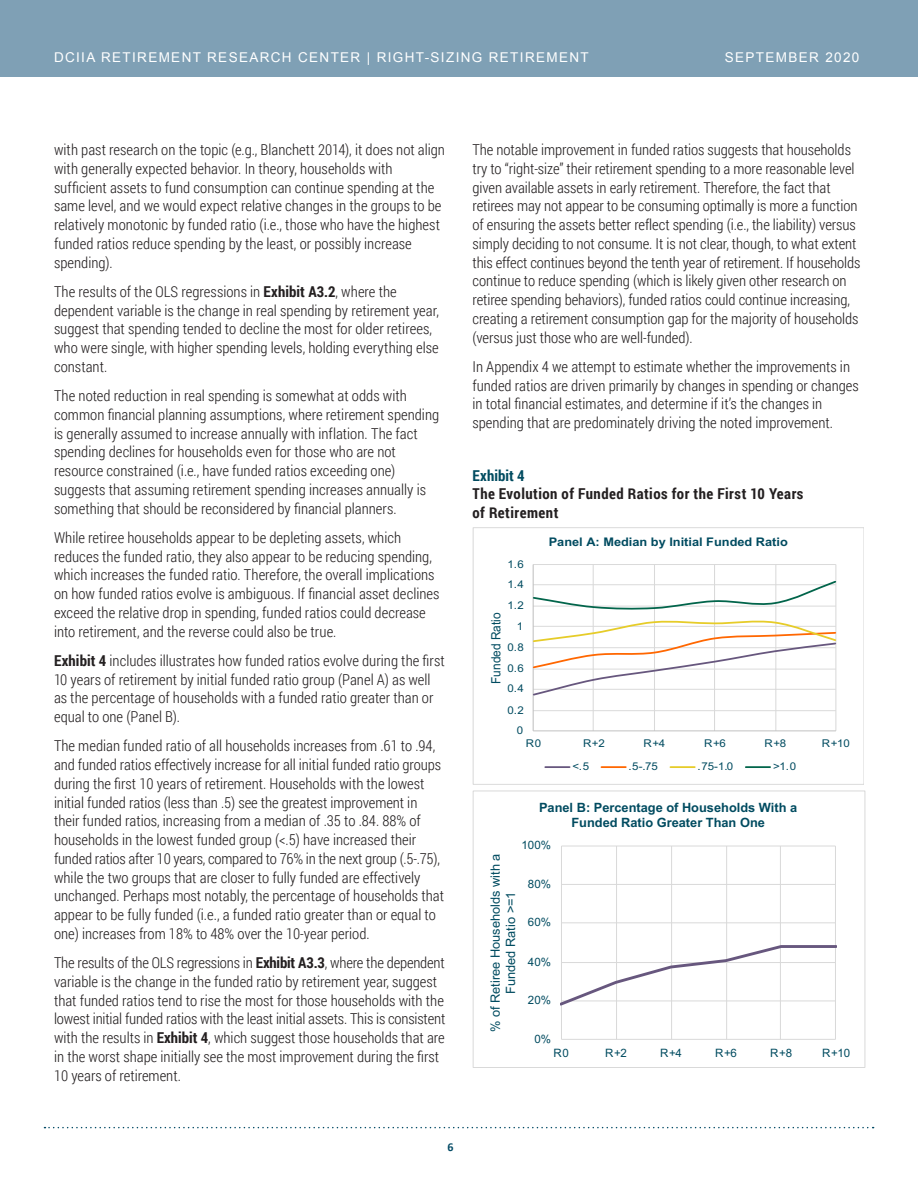
<style>
.page{position:relative;width:918px;height:1188px;background:#fff}
.page>*{position:absolute;margin:0;border:0;box-sizing:border-box;transform-origin:0 0}
.Subhead_2{font:300 15px/18.8px "Roboto Condensed";color:#231f20}
.Body_copy{font:700 15px/18.8px "Roboto Condensed";letter-spacing:.03em;color:#231f20}
.t1{font:13.5px "Arial";letter-spacing:.1em;color:#fff}
.t2{font:700 12.75px/15.3px "Arial";color:#004b60;text-align:center}
.t3{font:12.75px/15.3px "Arial";color:#004b60;text-align:center}
.t4{font:12.75px "Arial";color:#004b60;scale:.93 1}
.t5{font:700 12px "Calibri";color:#004964}
.t6{font:700 11.85px "Arial";color:#004b60;scale:1.07 1}
.t7{font:11.55px "Arial";color:#004b60}
.t8{font:10.65px "Arial";color:#004b60;scale:1.07 1}
.s1{font-weight:700}
.s2{color:#014b60}
</style>
<div class="page">
<svg style="left:44px;top:1127px;width:830px;height:1px"></svg>
<div style="left:0;top:0;width:918px;height:76px;background:#7fa0b5"></div>
<hr style="left:533px;top:710px;width:303px;height:1px;background:#d9d9d9">
<hr style="left:533px;top:564px;width:303px;height:1px;background:#d9d9d9">
<hr style="left:593px;top:565px;width:1px;height:166px;background:#d9d9d9">
<hr style="left:654px;top:565px;width:1px;height:166px;background:#d9d9d9">
<hr style="left:714px;top:565px;width:1px;height:166px;background:#d9d9d9">
<hr style="left:775px;top:565px;width:1px;height:166px;background:#d9d9d9">
<hr style="left:835px;top:565px;width:1px;height:166px;background:#d9d9d9">
<hr style="left:533px;top:565px;width:1px;height:166px;background:#bfbfbf">
<hr style="left:533px;top:730px;width:303px;height:1px;background:#bfbfbf">
<svg style="left:533px;top:619px;width:304px;height:78px"></svg>
<svg style="left:533px;top:579px;width:304px;height:32px"></svg>
<hr style="left:545px;top:766px;width:25px;height:2px;background:#67577e">
<hr style="left:602px;top:766px;width:24px;height:2px;background:#ff6701">
<hr style="left:670px;top:766px;width:25px;height:2px;background:#e6cc29">
<hr style="left:746px;top:766px;width:24px;height:2px;background:#02654b">
<div style="left:473px;top:527px;width:391px;height:258px;border:1px solid #d9d9d9"></div>
<hr style="left:561px;top:922px;width:274px;height:1px;background:#d9d9d9">
<hr style="left:561px;top:884px;width:274px;height:1px;background:#d9d9d9">
<hr style="left:561px;top:846px;width:274px;height:1px;background:#d9d9d9">
<hr style="left:561px;top:846px;width:1px;height:193px;background:#d9d9d9">
<hr style="left:616px;top:846px;width:1px;height:193px;background:#d9d9d9">
<hr style="left:671px;top:846px;width:1px;height:193px;background:#d9d9d9">
<hr style="left:726px;top:846px;width:1px;height:193px;background:#d9d9d9">
<hr style="left:780px;top:846px;width:1px;height:193px;background:#d9d9d9">
<hr style="left:835px;top:846px;width:1px;height:193px;background:#d9d9d9">
<hr style="left:561px;top:1039px;width:274px;height:1px;background:#d9d9d9">
<svg style="left:561px;top:945px;width:275px;height:61px"></svg>
<div style="left:473px;top:790px;width:392px;height:278px;border:1px solid #d9d9d9"></div>
<p class="t1" style="left:54px;top:48px;width:536px">DCIIA RETIREMENT RESEARCH CENTER | RIGHT-SIZING RETIREMENT</p>
<p class="t1" style="left:725px;top:48px;width:136px">SEPTEMBER 2020</p>
<p class="Subhead_2" style="left:54px;top:140px;width:392px">with past research on the topic (e.g., Blanchett 2014), it does not align with generally expected behavior. In theory, households with sufficient assets to fund consumption can continue spending at the same level, and we would expect relative changes in the groups to be relatively monotonic by funded ratio (i.e., those who have the highest funded ratios reduce spending by the least, or possibly increase spending).</p>
<p class="Subhead_2" style="left:54px;top:282px;width:387px">The results of the OLS regressions in <span class="s1">Exhibit A3.2</span>, where the dependent variable is the change in real spending by retirement year, suggest that spending tended to decline the most for older retirees, who were single, with higher spending levels, holding everything else constant.</p>
<p class="Subhead_2" style="left:54px;top:386px;width:387px">The noted reduction in real spending is somewhat at odds with common financial planning assumptions, where retirement spending is generally assumed to increase annually with inflation. The fact spending declines for households even for those who are not resource constrained (i.e., have funded ratios exceeding one) suggests that assuming retirement spending increases annually is something that should be reconsidered by financial planners.</p>
<p class="Subhead_2" style="left:54px;top:528px;width:387px">While retiree households appear to be depleting assets, which reduces the funded ratio, they also appear to be reducing spending, which increases the funded ratio. Therefore, the overall implications on how funded ratios evolve is ambiguous. If financial asset declines exceed the relative drop in spending, funded ratios could decrease into retirement, and the reverse could also be true.</p>
<p class="Subhead_2" style="left:54px;top:651px;width:392px"><span class="s1">Exhibit 4</span> includes illustrates how funded ratios evolve during the first 10 years of retirement by initial funded ratio group (Panel A) as well as the percentage of households with a funded ratio greater than or equal to one (Panel B).</p>
<p class="Subhead_2" style="left:54px;top:736px;width:392px">The median funded ratio of all households increases from .61 to .94, and funded ratios effectively increase for all initial funded ratio groups during the first 10 years of retirement. Households with the lowest initial funded ratios (less than .5) see the greatest improvement in their funded ratios, increasing from a median of .35 to .84. 88% of households in the lowest funded group (&lt;.5) have increased their funded ratios after 10 years, compared to 76% in the next group (.5-.75), while the two groups that are closer to fully funded are effectively unchanged. Perhaps most notably, the percentage of households that appear to be fully funded (i.e., a funded ratio greater than or equal to one) increases from 18% to 48% over the 10-year period.</p>
<p class="Subhead_2" style="left:54px;top:953px;width:393px">The results of the OLS regressions in <span class="s1">Exhibit A3.3</span>, where the dependent variable is the change in the funded ratio by retirement year, suggest that funded ratios tend to rise the most for those households with the lowest initial funded ratios with the least initial assets. This is consistent with the results in <span class="s1">Exhibit 4</span>, which suggest those households that are in the worst shape initially see the most improvement during the first 10 years of retirement.</p>
<p class="Subhead_2" style="left:472px;top:140px;width:389px">The notable improvement in funded ratios suggests that households try to “right-size” their retirement spending to a more reasonable level given available assets in early retirement. Therefore, the fact that retirees may not appear to be consuming optimally is more a function of ensuring the assets better reflect spending (i.e., the liability) versus simply deciding to not consume. It is not clear, though, to what extent this effect continues beyond the tenth year of retirement. If households continue to reduce spending (which is likely given other research on retiree spending behaviors), funded ratios could continue increasing, creating a retirement consumption gap for the majority of households (versus just those who are well-funded).</p>
<p class="Subhead_2" style="left:472px;top:357px;width:388px">In Appendix 4 we attempt to estimate whether the improvements in funded ratios are driven primarily by changes in spending or changes in total financial estimates, and determine if it’s the changes in spending that are predominately driving the noted improvement.</p>
<p class="Body_copy" style="left:472px;top:465px;width:333px"><span class="s2">Exhibit 4<br></span>The Evolution of Funded Ratios for the First 10 Years of Retirement</p>
<p class="t8" style="left:507px;top:556px;width:17px">1.6</p>
<p class="t8" style="left:507px;top:577px;width:17px">1.4</p>
<p class="t8" style="left:507px;top:598px;width:17px">1.2</p>
<p class="t4" style="left:487px;top:684px;width:78px;rotate:-90deg">Funded Ratio</p>
<p class="t8" style="left:517px;top:619px;width:7px">1</p>
<p class="t8" style="left:507px;top:640px;width:17px">0.8</p>
<p class="t8" style="left:507px;top:661px;width:17px">0.6</p>
<p class="t8" style="left:507px;top:681px;width:17px">0.4</p>
<p class="t8" style="left:507px;top:703px;width:17px">0.2</p>
<p class="t8" style="left:517px;top:723px;width:7px">0</p>
<p class="t6" style="left:549px;top:534px;width:225px">Panel A: Median by Initial Funded Ratio</p>
<p class="t8" style="left:526px;top:736px;width:16px">R0</p>
<p class="t8" style="left:583px;top:736px;width:22px">R+2</p>
<p class="t8" style="left:644px;top:736px;width:22px">R+4</p>
<p class="t8" style="left:704px;top:736px;width:22px">R+6</p>
<p class="t8" style="left:765px;top:736px;width:22px">R+8</p>
<p class="t8" style="left:822px;top:736px;width:28px">R+10</p>
<p class="t8" style="left:572px;top:758px;width:17px">&lt;.5</p>
<p class="t8" style="left:628px;top:758px;width:29px">.5-.75</p>
<p class="t8" style="left:698px;top:758px;width:35px">.75-1.0</p>
<p class="t8" style="left:773px;top:758px;width:23px">&gt;1.0</p>
<p class="t2" style="left:539px;top:800px;width:260px">Panel B: Percentage of Households With a<br>Funded Ratio Greater Than One</p>
<p class="t7" style="left:522px;top:837px;width:31px">100%</p>
<p class="t3" style="left:488px;top:1032px;width:180px;rotate:-90deg">% of Retiree Households with a<br>Funded Ratio &gt;=1</p>
<p class="t7" style="left:528px;top:876px;width:25px">80%</p>
<p class="t7" style="left:528px;top:914px;width:25px">60%</p>
<p class="t7" style="left:528px;top:954px;width:25px">40%</p>
<p class="t7" style="left:528px;top:992px;width:25px">20%</p>
<p class="t7" style="left:534px;top:1031px;width:18px">0%</p>
<p class="t7" style="left:554px;top:1045px;width:17px">R0</p>
<p class="t7" style="left:605px;top:1045px;width:23px">R+2</p>
<p class="t7" style="left:660px;top:1045px;width:23px">R+4</p>
<p class="t7" style="left:715px;top:1045px;width:23px">R+6</p>
<p class="t7" style="left:770px;top:1045px;width:23px">R+8</p>
<p class="t7" style="left:822px;top:1045px;width:30px">R+10</p>
<p class="t5" style="left:447px;top:1138px;width:8px">6</p>
</div>
